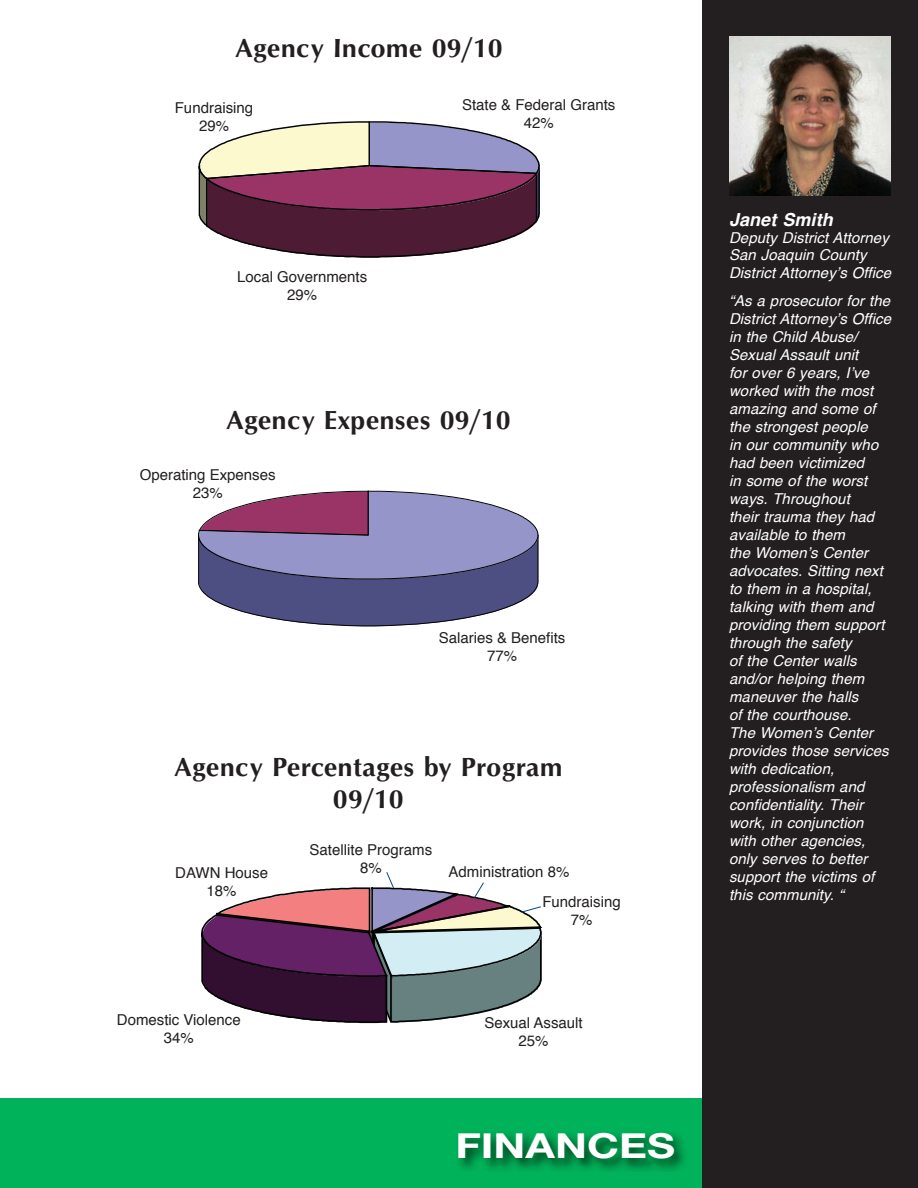
<style>
.page{position:relative;width:918px;height:1188px;background:#fff}
.page>*{position:absolute;margin:0;border:0;box-sizing:border-box;transform-origin:0 0}
.t1{font:700 34.5px "Helvetica Neue";color:#fff;scale:1.25 1}
.t2{font:27px/31.5px "Optimum Bold DTC";letter-spacing:.005em;color:#231f20;text-align:center}
.t3{font:italic 700 18px "Helvetica";letter-spacing:.005em;color:#fff}
.t4{font:italic 15px/18px "Helvetica";letter-spacing:.005em;color:#fff}
.t5{font:15px/18px "Helvetica";color:#231f20;text-align:center}
</style>
<div class="page">
<div style="left:0;top:1098px;width:918px;height:90px;background:#00b259"></div>
<div style="left:702px;top:0;width:216px;height:1188px;background:#231f20"></div>
<svg style="left:198px;top:121px;width:342px;height:137px;background:#957083"></svg>
<svg style="left:198px;top:490px;width:341px;height:136px;background:#877ca6"></svg>
<svg style="left:201px;top:872px;width:342px;height:152px"></svg>
<img style="left:459px;top:1133px;width:226px;height:37px">
<img style="left:729px;top:36px;width:162px;height:160px">
<h2 class="t2" style="left:235px;top:35px;width:269px">Agency Income 09/10</h2>
<p class="t5" style="left:175px;top:100px;width:80px">Fundraising<br>29%</p>
<p class="t5" style="left:462px;top:97px;width:155px">State &amp; Federal Grants<br>42%</p>
<p class="t5" style="left:237px;top:269px;width:132px">Local Governments<br>29%</p>
<h2 class="t2" style="left:226px;top:406px;width:286px">Agency Expenses 09/10</h2>
<p class="t5" style="left:140px;top:467px;width:137px">Operating Expenses<br>23%</p>
<p class="t5" style="left:439px;top:629px;width:128px">Salaries &amp; Benefits<br>77%</p>
<h2 class="t2" style="left:174px;top:754px;width:390px">Agency Percentages by Program<br>09/10</h2>
<p class="t5" style="left:310px;top:842px;width:124px">Satellite Programs<br>8%</p>
<p class="t5" style="left:175px;top:864px;width:94px">DAWN House<br>18%</p>
<p class="t5" style="left:542px;top:858px;width:80px;line-height:30px;text-align:left;text-indent:-94px">Administration 8%<br>Fundraising</p>
<p class="t5" style="left:571px;top:912px;width:23px">7%</p>
<p class="t5" style="left:117px;top:1011px;width:125px">Domestic Violence<br>34%</p>
<p class="t5" style="left:484px;top:1015px;width:100px">Sexual Assault<br>25%</p>
<h1 class="t1" style="left:455px;top:1133px;width:177px">FINANCES</h1>
<p class="t3" style="left:729px;top:212px;width:105px">Janet Smith</p>
<p class="t4" style="left:729px;top:230px;width:164px;line-height:17.2px">Deputy District Attorney<br>San Joaquin County<br>District Attorney’s Office</p>
<p class="t4" style="left:729px;top:293px;width:164px">“As a prosecutor for the<br>District Attorney’s Office in the Child Abuse/<br>Sexual Assault unit<br>for over 6 years, I’ve worked with the most amazing and some of the strongest people<br>in our community who had been victimized<br>in some of the worst ways. Throughout<br>their trauma they had available to them<br>the Women’s Center advocates. Sitting next to them in a hospital, talking with them and providing them support through the safety<br>of the Center walls and/or helping them maneuver the halls<br>of the courthouse.<br>The Women’s Center provides those services with dedication, professionalism and confidentiality. Their work, in conjunction with other agencies, only serves to better support the victims of this community. “</p>
</div>
